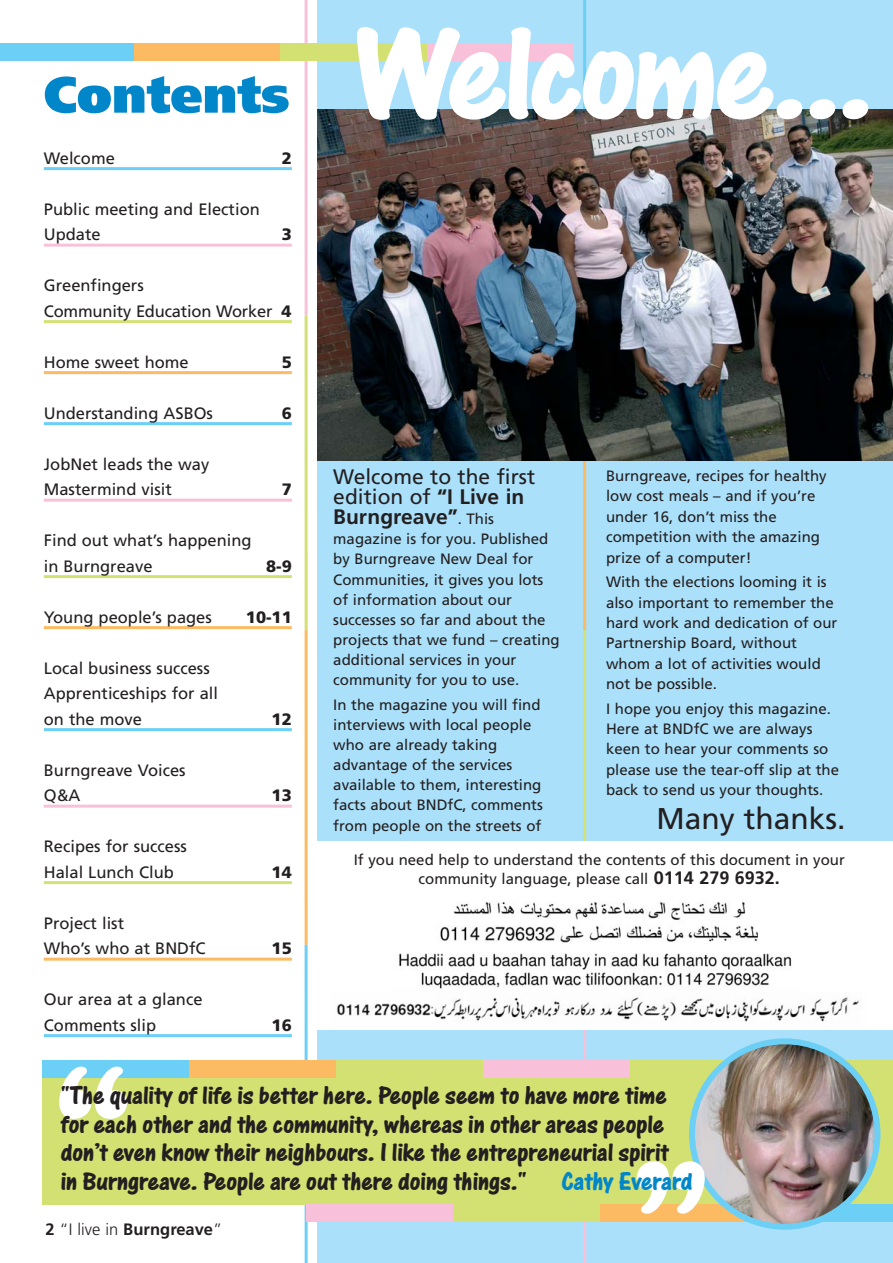
<style>
.page{position:relative;width:893px;height:1263px;background:#fff}
.page>*{position:absolute;margin:0;border:0;box-sizing:border-box;transform-origin:0 0}
.t1{font:240px "One Stroke Script Bold Plain";color:#fff;scale:.8 1}
.t2{font:141.9px "One Stroke Script Bold Plain";letter-spacing:-.025em;color:#fff}
.t3{font:900 51px "Frutiger";color:#0086c9}
.t4{font:30px "Frutiger";color:#231f20}
.t5{font:27px/28.5px "One Stroke Script Bold Plain";color:#231f20}
.t6{font:27px "One Stroke Script Bold Plain";letter-spacing:-.005em;color:#0086c9}
.t7{font:21px/20.1px "Frutiger";color:#231f20}
.t8{font:16.5px/25.5px "Frutiger";color:#231f20}
.t9{font:900 16.5px "Frutiger";color:#231f20}
.t10{font:700 16.5px "Frutiger";color:#231f20}
.t11{font:15px/20.4px "Frutiger";color:#231f20}
.s1{font-weight:900}
.s2{font-weight:700}
.s3{font-size:15px}
.s4{font-weight:700;font-size:18px}
.s5{font-weight:300}
</style>
<div class="page">
<div style="left:317px;top:1px;width:575px;height:1262px;background:#aae0fa"></div>
<hr style="left:583px;top:1px;width:3px;height:314px;background:#6ccff6">
<hr style="left:583px;top:315px;width:3px;height:315px;background:#fcba62">
<hr style="left:583px;top:630px;width:3px;height:315px;background:#d3e173">
<hr style="left:583px;top:945px;width:3px;height:318px;background:#f8c1d9">
<hr style="left:304px;top:315px;width:3px;height:315px;background:#d3e173">
<hr style="left:304px;top:1px;width:3px;height:314px;background:#f8c1d9">
<hr style="left:304px;top:630px;width:3px;height:315px;background:#fcba62">
<hr style="left:304px;top:945px;width:3px;height:318px;background:#6ccff6">
<div style="left:0;top:43px;width:134px;height:17px;background:#6ccff6"></div>
<div style="left:134px;top:43px;width:146px;height:17px;background:#fcba62"></div>
<div style="left:280px;top:43px;width:147px;height:17px;background:#d3e173"></div>
<div style="left:427px;top:43px;width:147px;height:17px;background:#f8c1d9"></div>
<div style="left:42px;top:1061px;width:850px;height:144px;background:#d3e173"></div>
<div style="left:42px;top:1061px;width:147px;height:17px;background:#6ccff6"></div>
<div style="left:189px;top:1061px;width:147px;height:17px;background:#fcba62"></div>
<div style="left:482px;top:1061px;width:147px;height:17px;background:#f8c1d9"></div>
<div style="left:746px;top:1204px;width:146px;height:17px;background:#6ccff6"></div>
<div style="left:599px;top:1204px;width:147px;height:17px;background:#fcba62"></div>
<div style="left:453px;top:1204px;width:146px;height:17px;background:#d3e173"></div>
<div style="left:306px;top:1204px;width:147px;height:17px;background:#f8c1d9"></div>
<img style="left:689px;top:1038px;width:191px;height:192px">
<hr style="left:44px;top:167px;width:248px;height:3px;background:#6ccff6">
<hr style="left:44px;top:244px;width:248px;height:3px;background:#f8c1d9">
<hr style="left:44px;top:320px;width:248px;height:3px;background:#d3e173">
<hr style="left:44px;top:371px;width:248px;height:3px;background:#fcba62">
<hr style="left:44px;top:422px;width:248px;height:3px;background:#6ccff6">
<hr style="left:44px;top:499px;width:248px;height:3px;background:#f8c1d9">
<hr style="left:44px;top:575px;width:248px;height:3px;background:#d3e173">
<hr style="left:44px;top:626px;width:248px;height:3px;background:#fcba62">
<hr style="left:44px;top:728px;width:248px;height:3px;background:#6ccff6">
<hr style="left:44px;top:805px;width:248px;height:3px;background:#f8c1d9">
<hr style="left:44px;top:881px;width:248px;height:3px;background:#d3e173">
<hr style="left:44px;top:958px;width:248px;height:3px;background:#fcba62">
<hr style="left:44px;top:1034px;width:248px;height:3px;background:#6ccff6">
<div style="left:317px;top:841px;width:575px;height:189px;background:#fff"></div>
<img style="left:440px;top:901px;width:318px;height:42px">
<img style="left:399px;top:953px;width:393px;height:36px">
<img style="left:337px;top:997px;width:522px;height:25px">
<img style="left:317px;top:110px;width:575px;height:350px">
<h3 class="t3" style="left:44px;top:74px;width:247px">Contents</h3>
<p class="t8" style="left:44px;top:146px;width:73px">Welcome</p>
<p class="t9" style="left:282px;top:151px;width:12px">2</p>
<p class="t8" style="left:44px;top:197px;width:217px">Public meeting and Election<br>Update</p>
<p class="t9" style="left:282px;top:228px;width:12px">3</p>
<p class="t8" style="left:44px;top:274px;width:249px">Greenfingers<br>Community Education Worker <span class="s1">4</span></p>
<p class="t8" style="left:44px;top:350px;width:146px">Home sweet home</p>
<p class="t9" style="left:282px;top:355px;width:12px">5</p>
<p class="t8" style="left:44px;top:401px;width:171px">Understanding ASBOs</p>
<p class="t9" style="left:282px;top:406px;width:12px">6</p>
<p class="t8" style="left:44px;top:452px;width:167px">JobNet leads the way<br>Mastermind visit</p>
<p class="t9" style="left:282px;top:483px;width:12px">7</p>
<p class="t8" style="left:44px;top:529px;width:209px">Find out what’s happening in Burngreave</p>
<p class="t9" style="left:266px;top:559px;width:27px">8-9</p>
<p class="t8" style="left:44px;top:605px;width:169px">Young people’s pages</p>
<p class="t9" style="left:246px;top:610px;width:47px">10-11</p>
<p class="t8" style="left:44px;top:656px;width:176px">Local business success<br>Apprenticeships for all on the move</p>
<p class="t9" style="left:271px;top:712px;width:22px">12</p>
<p class="t8" style="left:44px;top:758px;width:143px">Burngreave Voices<br>Q&amp;A</p>
<p class="t8" style="left:44px;top:835px;width:144px">Recipes for success<br>Halal Lunch Club</p>
<p class="t8" style="left:44px;top:911px;width:163px">Project list<br>Who’s who at BNDfC</p>
<p class="t8" style="left:44px;top:988px;width:160px">Our area at a glance<br>Comments slip</p>
<p class="t9" style="left:271px;top:789px;width:22px">13</p>
<p class="t9" style="left:271px;top:865px;width:22px">14</p>
<p class="t9" style="left:271px;top:942px;width:22px">15</p>
<p class="t9" style="left:271px;top:1018px;width:22px">16</p>
<h2 class="t2" style="left:351px;top:32px;width:524px">Welcome...</h2>
<h3 class="t7" style="left:333px;top:468px;width:203px">Welcome to the first edition of <span class="s2">“I Live in<br>Burngreave”</span><span class="s3">. This</span></h3>
<p class="t11" style="left:333px;top:530px;width:228px">magazine is for you. Published by Burngreave New Deal for<br>Communities, it gives you lots of information about our successes so far and about the projects that we fund – creating additional services in your community for you to use.</p>
<p class="t11" style="left:333px;top:696px;width:211px">In the magazine you will find interviews with local people who are already taking advantage of the services available to them, interesting facts about BNDfC, comments from people on the streets of</p>
<p class="t11" style="left:606px;top:467px;width:222px">Burngreave, recipes for healthy low cost meals – and if you’re under 16, don’t miss the competition with the amazing prize of a computer!</p>
<p class="t11" style="left:606px;top:573px;width:233px">With the elections looming it is also important to remember the hard work and dedication of our<br>Partnership Board, without whom a lot of activities would not be possible.</p>
<p class="t11" style="left:606px;top:699px;width:234px">I hope you enjoy this magazine.<br>Here at BNDfC we are always keen to hear your comments so please use the tear-off slip at the back to send us your thoughts.</p>
<h3 class="t4" style="left:656px;top:807px;width:191px">Many thanks.</h3>
<p class="t11" style="left:354px;top:851px;width:492px;line-height:19.5px;text-align:center">If you need help to understand the contents of this document in your community language, please call <span class="s4">0114 279 6932.</span></p>
<h1 class="t1" style="left:48px;top:1079px;width:106px">“</h1>
<p class="t5" style="left:61px;top:1083px;width:609px">"The quality of life is better here. People seem to have more time for each other and the community, whereas in other areas people don’t even know their neighbours. I like the entrepreneurial spirit in Burngreave. People are out there doing things."</p>
<h1 class="t1" style="left:716px;top:1201px;width:106px;rotate:-180deg">“</h1>
<h3 class="t6" style="left:561px;top:1173px;width:132px">Cathy Everard</h3>
<p class="t10" style="left:45px;top:1223px;width:178px">2 <span class="s5">“I live in</span> Burngreave<span class="s5">”</span></p>
</div>
